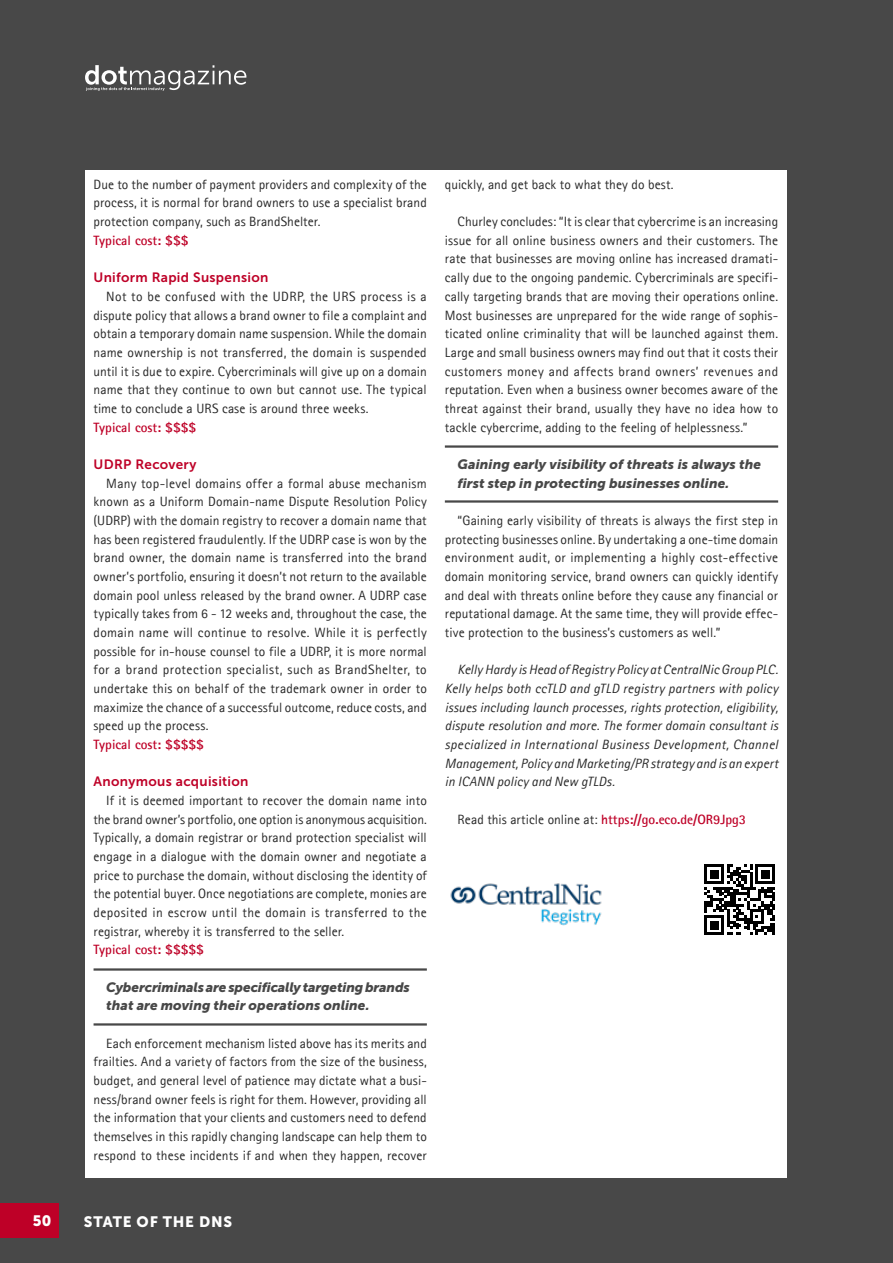
<style>
.page{position:relative;width:893px;height:1263px;background:#484848}
.page>*{position:absolute;margin:0;border:0;box-sizing:border-box;transform-origin:0 0}
.t1{font:15px "Museo Sans 900";letter-spacing:.05em;color:#fff}
.t2{font:13.5px/18.6px "Rotis Sans Serif";letter-spacing:.005em;color:#292929;text-align:justify}
.t3{font:italic 13.5px/18.6px "Rotis Sans Serif";letter-spacing:.01em;color:#292929;text-align:justify}
.t4{font:italic 13.5px/18.6px "Museo Sans 900";letter-spacing:.005em;color:#484848}
.t5{font:700 13.5px "Rotis Sans Serif";color:#be0027}
.t6{font:13.5px "Museo Sans 700";letter-spacing:.025em;color:#be0027}
.s1{font-weight:400;color:#292929}
</style>
<div class="page">
<svg style="left:85px;top:65px;width:161px;height:26px"></svg>
<div style="left:0;top:1203px;width:59px;height:34px;background:#be0027"></div>
<div style="left:85px;top:170px;width:702px;height:1008px;background:#fff"></div>
<hr style="left:94px;top:968px;width:333px;height:3px;background:#484848">
<hr style="left:94px;top:1023px;width:333px;height:2px;background:#484848">
<hr style="left:445px;top:445px;width:333px;height:3px;background:#484848">
<hr style="left:445px;top:500px;width:333px;height:3px;background:#484848">
<svg style="left:704px;top:864px;width:71px;height:71px"></svg>
<img style="left:450px;top:883px;width:152px;height:43px">
<p class="t2" style="left:94px;top:176px;width:335px">Due to the number of payment providers and complexity of the process, it is normal for brand owners to use a specialist brand protection company, such as BrandShelter.</p>
<p class="t5" style="left:94px;top:234px;width:96px">Typical cost: $$$</p>
<p class="t6" style="left:94px;top:270px;width:176px">Uniform Rapid Suspension</p>
<p class="t2" style="left:94px;top:288px;width:335px;text-indent:13px">Not to be confused with the UDRP, the URS process is a dispute policy that allows a brand owner to file a complaint and obtain a temporary domain name suspension. While the domain name ownership is not transferred, the domain is suspended until it is due to expire. Cybercriminals will give up on a domain name that they continue to own but cannot use. The typical time to conclude a URS case is around three weeks.</p>
<p class="t5" style="left:94px;top:421px;width:104px">Typical cost: $$$$</p>
<p class="t6" style="left:94px;top:457px;width:105px">UDRP Recovery</p>
<p class="t2" style="left:94px;top:475px;width:335px;text-indent:13px">Many top-level domains offer a formal abuse mechanism known as a Uniform Domain-name Dispute Resolution Policy (UDRP) with the domain registry to recover a domain name that has been registered fraudulently. If the UDRP case is won by the brand owner, the domain name is transferred into the brand owner’s portfolio, ensuring it doesn’t not return to the available domain pool unless released by the brand owner. A UDRP case typically takes from 6 - 12 weeks and, throughout the case, the domain name will continue to resolve. While it is perfectly possible for in-house counsel to file a UDRP, it is more normal for a brand protection specialist, such as BrandShelter, to undertake this on behalf of the trademark owner in order to maximize the chance of a successful outcome, reduce costs, and speed up the process.</p>
<p class="t5" style="left:94px;top:739px;width:112px">Typical cost: $$$$$</p>
<p class="t6" style="left:94px;top:774px;width:156px">Anonymous acquisition</p>
<p class="t2" style="left:94px;top:792px;width:335px;text-indent:13px">If it is deemed important to recover the domain name into the brand owner’s portfolio, one option is anonymous acquisition.<br>Typically, a domain registrar or brand protection specialist will engage in a dialogue with the domain owner and negotiate a price to purchase the domain, without disclosing the identity of the potential buyer. Once negotiations are complete, monies are deposited in escrow until the domain is transferred to the registrar, whereby it is transferred to the seller.</p>
<p class="t5" style="left:94px;top:944px;width:112px">Typical cost: $$$$$</p>
<p class="t4" style="left:106px;top:978px;width:305px">Cybercriminals are specifically targeting brands that are moving their operations online.</p>
<p class="t2" style="left:94px;top:1035px;width:335px;text-indent:13px">Each enforcement mechanism listed above has its merits and frailties. And a variety of factors from the size of the business, budget, and general level of patience may dictate what a busi&shy;ness/brand owner feels is right for them. However, providing all the information that your clients and customers need to defend themselves in this rapidly changing landscape can help them to respond to these incidents if and when they happen, recover</p>
<p class="t2" style="left:445px;top:176px;width:230px">quickly, and get back to what they do best.</p>
<p class="t2" style="left:445px;top:213px;width:335px;text-indent:13px">Churley concludes: “It is clear that cybercrime is an increasing issue for all online business owners and their customers. The rate that businesses are moving online has increased dramati&shy;cally due to the ongoing pandemic. Cybercriminals are specifi&shy;cally targeting brands that are moving their operations online.<br>Most businesses are unprepared for the wide range of sophis&shy;ticated online criminality that will be launched against them.<br>Large and small business owners may find out that it costs their customers money and affects brand owners’ revenues and reputation. Even when a business owner becomes aware of the threat against their brand, usually they have no idea how to tackle cybercrime, adding to the feeling of helplessness.”</p>
<p class="t4" style="left:458px;top:455px;width:305px">Gaining early visibility of threats is always the first step in protecting businesses online.</p>
<p class="t2" style="left:445px;top:512px;width:335px;text-indent:13px">“Gaining early visibility of threats is always the first step in protecting businesses online. By undertaking a one-time domain environment audit, or implementing a highly cost-effective domain monitoring service, brand owners can quickly identify and deal with threats online before they cause any financial or reputational damage. At the same time, they will provide effec&shy;tive protection to the business’s customers as well.”</p>
<p class="t3" style="left:445px;top:662px;width:335px;text-indent:13px">Kelly Hardy is Head of Registry Policy at CentralNic Group PLC.<br>Kelly helps both ccTLD and gTLD registry partners with policy issues including launch processes, rights protection, eligibility, dispute resolution and more. The former domain consultant is specialized in International Business Development, Channel Management, Policy and Marketing/PR strategy and is an expert in ICANN policy and New gTLDs.</p>
<p class="t5" style="left:458px;top:813px;width:290px"><span class="s1">Read this article online at:</span> https://go.eco.de/OR9Jpg3</p>
<p class="t1" style="left:33px;top:1212px;width:20px">50</p>
<p class="t1" style="left:84px;top:1213px;width:150px">STATE OF THE DNS</p>
</div>
